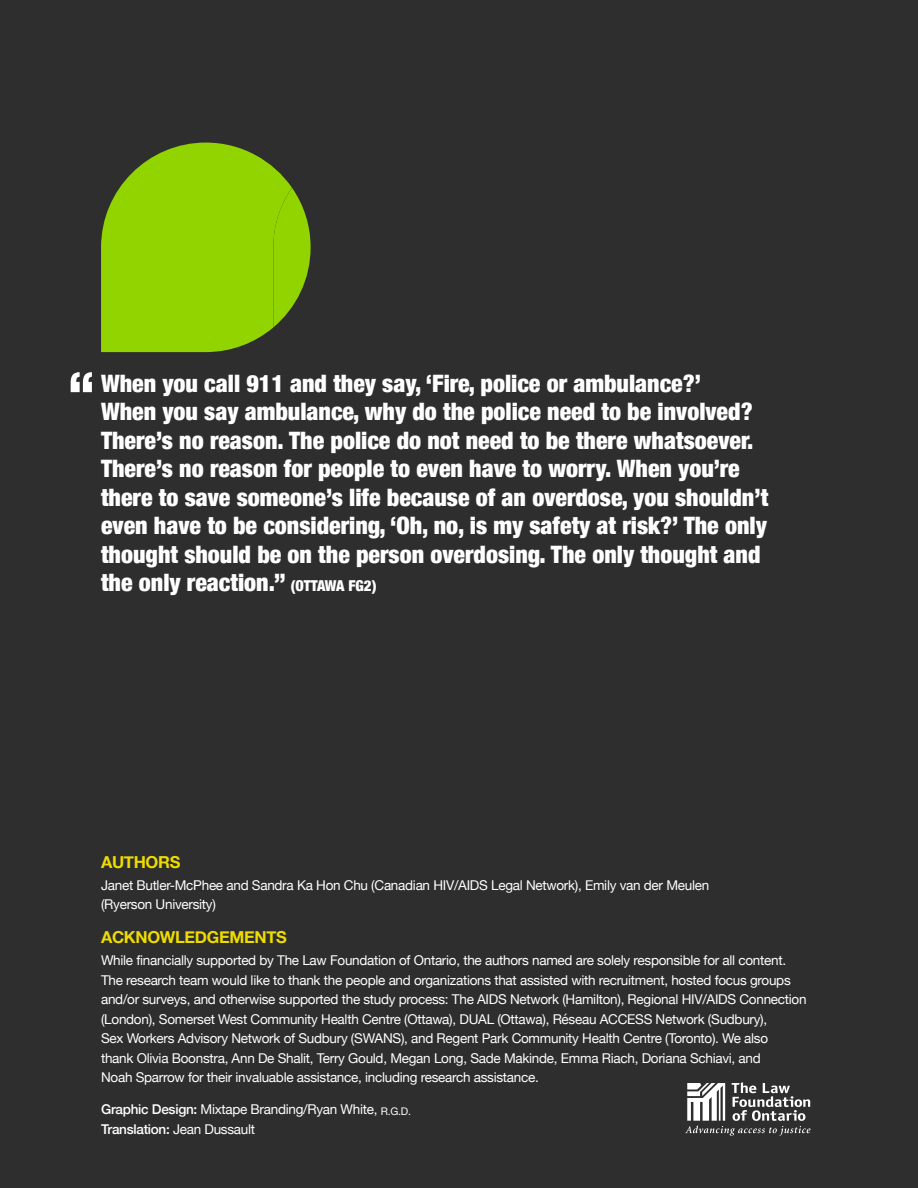
<style>
.page{position:relative;width:918px;height:1188px;background:#2e2e2f}
.page>*{position:absolute;margin:0;border:0;box-sizing:border-box;transform-origin:0 0}
.t1{font:900 condensed 53.55px "Helvetica Neue";color:#fff}
.t2{font:900 condensed 24px/28.5px "Helvetica Neue";color:#fff}
.t3{font:700 16.5px "Helvetica Neue";letter-spacing:-.02em;color:#eedc00}
.t4{font:13.5px/19.5px "Helvetica Neue";letter-spacing:-.02em;color:#fff}
.s1{font-size:15px}
.s2{font-weight:500}
.s3{font-size:10.5px}
</style>
<div class="page">
<svg style="left:101px;top:143px;width:210px;height:209px;background:#81ba07"></svg>
<svg style="left:685px;top:1082px;width:126px;height:54px"></svg>
<h1 class="t1" style="left:68px;top:347px;width:27px">“</h1>
<p class="t2" style="left:101px;top:368px;width:669px">When you call 911 and they say, ‘Fire, police or ambulance?’<br>When you say ambulance, why do the police need to be involved?<br>There’s no reason. The police do not need to be there whatsoever.<br>There’s no reason for people to even have to worry. When you’re there to save someone’s life because of an overdose, you shouldn’t even have to be considering, ‘Oh, no, is my safety at risk?’ The only thought should be on the person overdosing. The only thought and the only reaction.” <span class="s1">(OTTAWA FG2)</span></p>
<p class="t3" style="left:101px;top:849px;width:81px">AUTHORS</p>
<p class="t4" style="left:101px;top:876px;width:610px">Janet Butler-McPhee and Sandra Ka Hon Chu (Canadian HIV/AIDS Legal Network), Emily van der Meulen (Ryerson University)</p>
<p class="t3" style="left:101px;top:925px;width:187px">ACKNOWLEDGEMENTS</p>
<p class="t4" style="left:101px;top:951px;width:707px">While financially supported by The Law Foundation of Ontario, the authors named are solely responsible for all content.<br>The research team would like to thank the people and organizations that assisted with recruitment, hosted focus groups and/or surveys, and otherwise supported the study process: The AIDS Network (Hamilton), Regional HIV/AIDS Connection (London), Somerset West Community Health Centre (Ottawa), DUAL (Ottawa), Réseau ACCESS Network (Sudbury),<br>Sex Workers Advisory Network of Sudbury (SWANS), and Regent Park Community Health Centre (Toronto). We also<br>thank Olivia Boonstra, Ann De Shalit, Terry Gould, Megan Long, Sade Makinde, Emma Riach, Doriana Schiavi, and<br>Noah Sparrow for their invaluable assistance, including research assistance.</p>
<p class="t4" style="left:101px;top:1101px;width:311px"><span class="s2">Graphic Design:</span> Mixtape Branding/Ryan White, <span class="s3">R.G.D.<br></span><span class="s2">Translation:</span> Jean Dussault</p>
</div>
